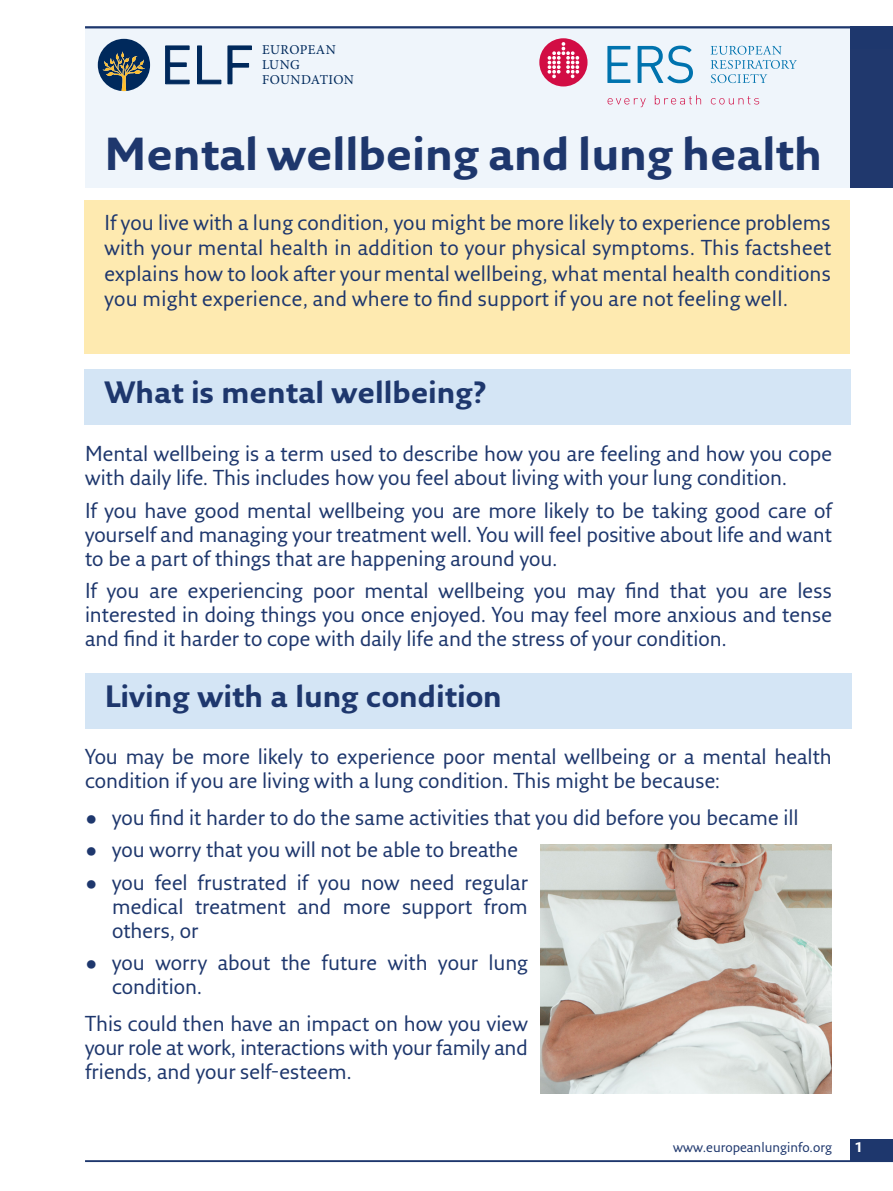
<style>
.page{position:relative;width:893px;height:1191px;background:#fff}
.page>*{position:absolute;margin:0;border:0;box-sizing:border-box;transform-origin:0 0}
.H___Article_title{font:700 45px "Fresco Sans Pro";color:#1e376d}
.t1{font:700 30px "Fresco Sans Pro";color:#1e376d}
.H___B-head{font:21px/24px "Fresco Sans Pro";color:#1e376d;text-align:justify}
.Running_foot_left{font:13.5px "Fresco Sans Pro";color:#1e376d}
.t2{font:13.5px/14.7px "Minion Pro";letter-spacing:.025em;color:#00295c}
.Folio_left{font:700 13.5px "Fresco Sans Pro";color:#fff}
</style>
<div class="page">
<div style="left:85px;top:26px;width:808px;height:162px;background:#eff5fb"></div>
<hr style="left:85px;top:26px;width:808px;height:2px;background:#1e376d">
<div style="left:850px;top:26px;width:43px;height:162px;background:#20386d"></div>
<svg style="left:711px;top:46px;width:86px;height:37px"></svg>
<svg style="left:607px;top:46px;width:23px;height:37px"></svg>
<svg style="left:608px;top:98px;width:38px;height:9px"></svg>
<svg style="left:655px;top:95px;width:46px;height:9px"></svg>
<svg style="left:711px;top:96px;width:48px;height:8px"></svg>
<div style="left:539px;top:38px;width:48px;height:48px;background:#d20d44;border-radius:50%"></div>
<svg style="left:548px;top:42px;width:31px;height:36px"></svg>
<svg style="left:638px;top:46px;width:55px;height:37px"></svg>
<div style="left:850px;top:1138px;width:43px;height:23px;background:#1e376d"></div>
<hr style="left:85px;top:1160px;width:808px;height:2px;background:#1e376d">
<svg style="left:165px;top:45px;width:25px;height:39px"></svg>
<svg style="left:197px;top:45px;width:24px;height:39px"></svg>
<svg style="left:227px;top:45px;width:25px;height:39px"></svg>
<svg style="left:98px;top:39px;width:52px;height:52px"></svg>
<div style="left:84px;top:369px;width:766px;height:56px;background:#d4e5f5"></div>
<div style="left:84px;top:200px;width:766px;height:153px;background:#feeab0"></div>
<div style="left:85px;top:673px;width:766px;height:56px;background:#d4e5f5"></div>
<img style="left:541px;top:844px;width:291px;height:249px">
<p class="t2" style="left:262px;top:43px;width:93px">EUROPEAN<br>LUNG<br>FOUNDATION</p>
<p class="H___Article_title" style="left:104px;top:126px;width:719px">Mental wellbeing and lung health</p>
<p class="H___B-head" style="left:104px;top:210px;width:728px;line-height:25.2px">If you live with a lung condition, you might be more likely to experience problems with your mental health in addition to your physical symptoms. This factsheet explains how to look after your mental wellbeing, what mental health conditions you might experience, and where to find support if you are not feeling well.</p>
<p class="t1" style="left:104px;top:374px;width:384px">What is mental wellbeing?</p>
<p class="H___B-head" style="left:85px;top:441px;width:748px">Mental wellbeing is a term used to describe how you are feeling and how you cope with daily life. This includes how you feel about living with your lung condition.</p>
<p class="H___B-head" style="left:85px;top:497px;width:748px">If you have good mental wellbeing you are more likely to be taking good care of yourself and managing your treatment well. You will feel positive about life and want to be a part of things that are happening around you.</p>
<p class="H___B-head" style="left:85px;top:578px;width:748px">If you are experiencing poor mental wellbeing you may find that you are less interested in doing things you once enjoyed. You may feel more anxious and tense and find it harder to cope with daily life and the stress of your condition.</p>
<p class="t1" style="left:105px;top:677px;width:398px">Living with a lung condition</p>
<p class="H___B-head" style="left:85px;top:744px;width:748px">You may be more likely to experience poor mental wellbeing or a mental health condition if you are living with a lung condition. This might be because:</p>
<p class="H___B-head" style="left:85px;top:804px;width:715px">• you find it harder to do the same activities that you did before you became ill</p>
<p class="H___B-head" style="left:85px;top:837px;width:435px">• you worry that you will not be able to breathe</p>
<p class="H___B-head" style="left:112px;top:869px;width:417px;text-indent:-27px">• you feel frustrated if you now need regular medical treatment and more support from others, or</p>
<p class="H___B-head" style="left:112px;top:950px;width:417px;text-indent:-27px">• you worry about the future with your lung condition.</p>
<p class="H___B-head" style="left:85px;top:1011px;width:444px">This could then have an impact on how you view your role at work, interactions with your family and friends, and your self-esteem.</p>
<p class="Running_foot_left" style="left:673px;top:1138px;width:160px">www.europeanlunginfo.org</p>
<p class="Folio_left" style="left:855px;top:1139px;width:10px">1</p>
</div>
